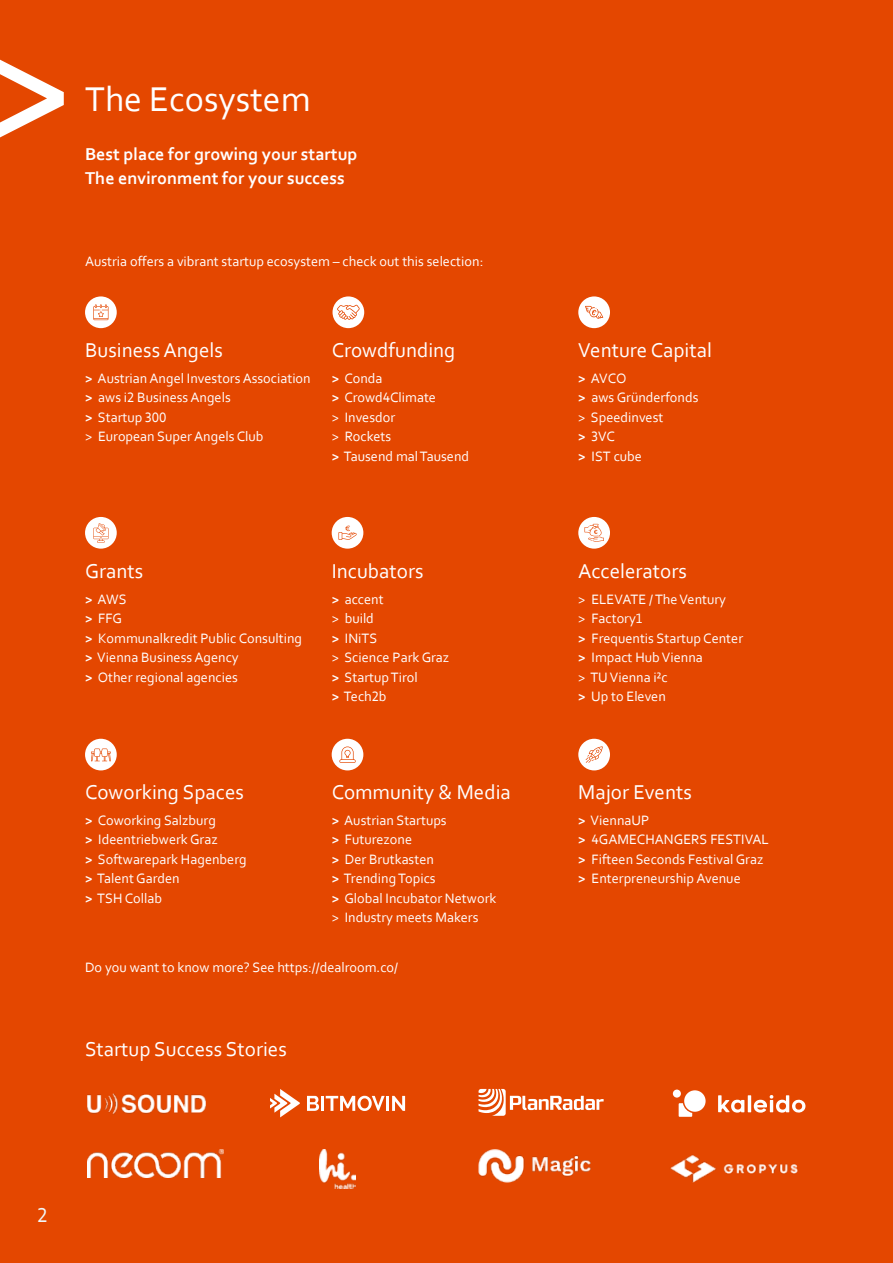
<style>
.page{position:relative;width:893px;height:1263px;background:#e44700}
.page>*{position:absolute;margin:0;border:0;box-sizing:border-box;transform-origin:0 0}
.t1{font:36px "Corbel";color:#fff}
.t2{font:21px "Corbel";color:#fff}
.t3{font:21px "Corbel";color:#f1f6f7}
.t4{font:700 18px/24px "Corbel";color:#fff}
.t5{font:14.25px/19.5px "Corbel";color:#fff}
.s1{font-weight:700}
</style>
<div class="page">
<svg style="left:0;top:60px;width:64px;height:77px"></svg>
<img style="left:87px;top:1149px;width:136px;height:28px">
<div style="left:333px;top:296px;width:31px;height:32px;background:#fff;border-radius:50%"></div>
<svg style="left:337px;top:305px;width:23px;height:15px"></svg>
<div style="left:578px;top:296px;width:32px;height:32px;background:#fff;border-radius:50%"></div>
<svg style="left:585px;top:306px;width:18px;height:13px"></svg>
<div style="left:85px;top:296px;width:32px;height:32px;background:#fff;border-radius:50%"></div>
<svg style="left:93px;top:304px;width:15px;height:16px"></svg>
<div style="left:578px;top:739px;width:32px;height:31px;background:#fff;border-radius:50%"></div>
<svg style="left:586px;top:746px;width:17px;height:17px"></svg>
<div style="left:332px;top:739px;width:31px;height:31px;background:#fff;border-radius:50%"></div>
<svg style="left:339px;top:746px;width:17px;height:17px"></svg>
<div style="left:332px;top:517px;width:31px;height:32px;background:#fff;border-radius:50%"></div>
<svg style="left:338px;top:526px;width:19px;height:14px"></svg>
<div style="left:85px;top:739px;width:32px;height:31px;background:#fff;border-radius:50%"></div>
<svg style="left:91px;top:748px;width:20px;height:13px"></svg>
<div style="left:85px;top:517px;width:32px;height:32px;background:#fff;border-radius:50%"></div>
<svg style="left:93px;top:523px;width:15px;height:19px"></svg>
<div style="left:578px;top:517px;width:32px;height:32px;background:#fff;border-radius:50%"></div>
<svg style="left:584px;top:524px;width:20px;height:18px"></svg>
<svg style="left:307px;top:1096px;width:12px;height:15px"></svg>
<hr style="left:321px;top:1096px;width:3px;height:15px;background:#fff">
<hr style="left:386px;top:1096px;width:3px;height:15px;background:#fff">
<svg style="left:392px;top:1096px;width:13px;height:15px"></svg>
<svg style="left:326px;top:1096px;width:59px;height:15px"></svg>
<svg style="left:270px;top:1089px;width:30px;height:28px"></svg>
<img style="left:87px;top:1093px;width:119px;height:22px">
<div style="left:673px;top:1089px;width:8px;height:8px;background:#fff;border-radius:50%"></div>
<svg style="left:718px;top:1095px;width:88px;height:18px"></svg>
<svg style="left:679px;top:1103px;width:13px;height:14px"></svg>
<div style="left:684px;top:1090px;width:22px;height:22px;background:#fff;border-radius:50%"></div>
<svg style="left:478px;top:1089px;width:126px;height:27px"></svg>
<img style="left:319px;top:1149px;width:37px;height:39px">
<img style="left:670px;top:1155px;width:128px;height:28px">
<img style="left:478px;top:1149px;width:113px;height:33px">
<h1 class="t1" style="left:85px;top:76px;width:227px">The Ecosystem</h1>
<p class="t4" style="left:85px;top:141px;width:274px">Best place for growing your startup<br>The environment for your success</p>
<p class="t5" style="left:85px;top:251px;width:400px">Austria offers a vibrant startup ecosystem – check out this selection:</p>
<h2 class="t2" style="left:85px;top:337px;width:139px">Business Angels</h2>
<p class="t5" style="left:85px;top:368px;width:227px"><span class="s1">&gt;</span> Austrian Angel Investors Association <span class="s1">&gt;</span> aws i2 Business Angels<br><span class="s1">&gt;</span> Startup 300<br>&gt; European Super Angels Club</p>
<h2 class="t2" style="left:332px;top:337px;width:125px">Crowdfunding</h2>
<p class="t5" style="left:332px;top:368px;width:139px"><span class="s1">&gt;</span> Conda<br><span class="s1">&gt;</span> Crowd4Climate<br>&gt; Invesdor<br>&gt; Rockets<br><span class="s1">&gt;</span> Tausend mal Tausend</p>
<h2 class="t2" style="left:85px;top:558px;width:60px">Grants</h2>
<p class="t5" style="left:85px;top:589px;width:219px"><span class="s1">&gt;</span> AWS<br><span class="s1">&gt;</span> FFG<br><span class="s1">&gt;</span> Kommunalkredit Public Consulting <span class="s1">&gt;</span> Vienna Business Agency<br><span class="s1">&gt;</span> Other regional agencies</p>
<h2 class="t2" style="left:332px;top:558px;width:93px">Incubators</h2>
<p class="t5" style="left:332px;top:589px;width:119px"><span class="s1">&gt;</span> accent<br>&gt; build<br><span class="s1">&gt;</span> INiTS<br>&gt; Science Park Graz <span class="s1">&gt;</span> Startup Tirol<br><span class="s1">&gt;</span> Tech2b</p>
<h2 class="t2" style="left:85px;top:779px;width:160px">Coworking Spaces</h2>
<p class="t5" style="left:85px;top:810px;width:163px"><span class="s1">&gt;</span> Coworking Salzburg<br><span class="s1">&gt;</span> Ideentriebwerk Graz<br><span class="s1">&gt;</span> Softwarepark Hagenberg <span class="s1">&gt;</span> Talent Garden<br><span class="s1">&gt;</span> TSH Collab</p>
<h2 class="t2" style="left:332px;top:779px;width:181px">Community &amp; Media</h2>
<p class="t5" style="left:332px;top:810px;width:166px"><span class="s1">&gt;</span> Austrian Startups<br><span class="s1">&gt;</span> Futurezone<br><span class="s1">&gt;</span> Der Brutkasten<br><span class="s1">&gt;</span> Trending Topics<br><span class="s1">&gt;</span> Global Incubator Network &gt; Industry meets Makers</p>
<p class="t5" style="left:85px;top:957px;width:315px">Do you want to know more? See https://dealroom.co/</p>
<h2 class="t2" style="left:85px;top:1036px;width:203px">Startup Success Stories</h2>
<h2 class="t3" style="left:37px;top:1201px;width:12px">2</h2>
<h2 class="t2" style="left:578px;top:337px;width:135px">Venture Capital</h2>
<p class="t5" style="left:578px;top:368px;width:122px"><span class="s1">&gt;</span> AVCO<br><span class="s1">&gt;</span> aws Gründerfonds &gt; Speedinvest<br><span class="s1">&gt;</span> 3VC<br><span class="s1">&gt;</span> IST cube</p>
<h2 class="t2" style="left:578px;top:558px;width:110px">Accelerators</h2>
<p class="t5" style="left:578px;top:589px;width:166px">&gt; ELEVATE / The Ventury<br>&gt; Factory1<br><span class="s1">&gt;</span> Frequentis Startup Center <span class="s1">&gt;</span> Impact Hub Vienna<br>&gt; TU Vienna i²c<br><span class="s1">&gt;</span> Up to Eleven</p>
<h2 class="t2" style="left:578px;top:779px;width:115px">Major Events</h2>
<p class="t5" style="left:578px;top:810px;width:192px"><span class="s1">&gt;</span> ViennaUP<br><span class="s1">&gt;</span> 4GAMECHANGERS FESTIVAL <span class="s1">&gt;</span> Fifteen Seconds Festival Graz <span class="s1">&gt;</span> Enterpreneurship Avenue</p>
</div>
